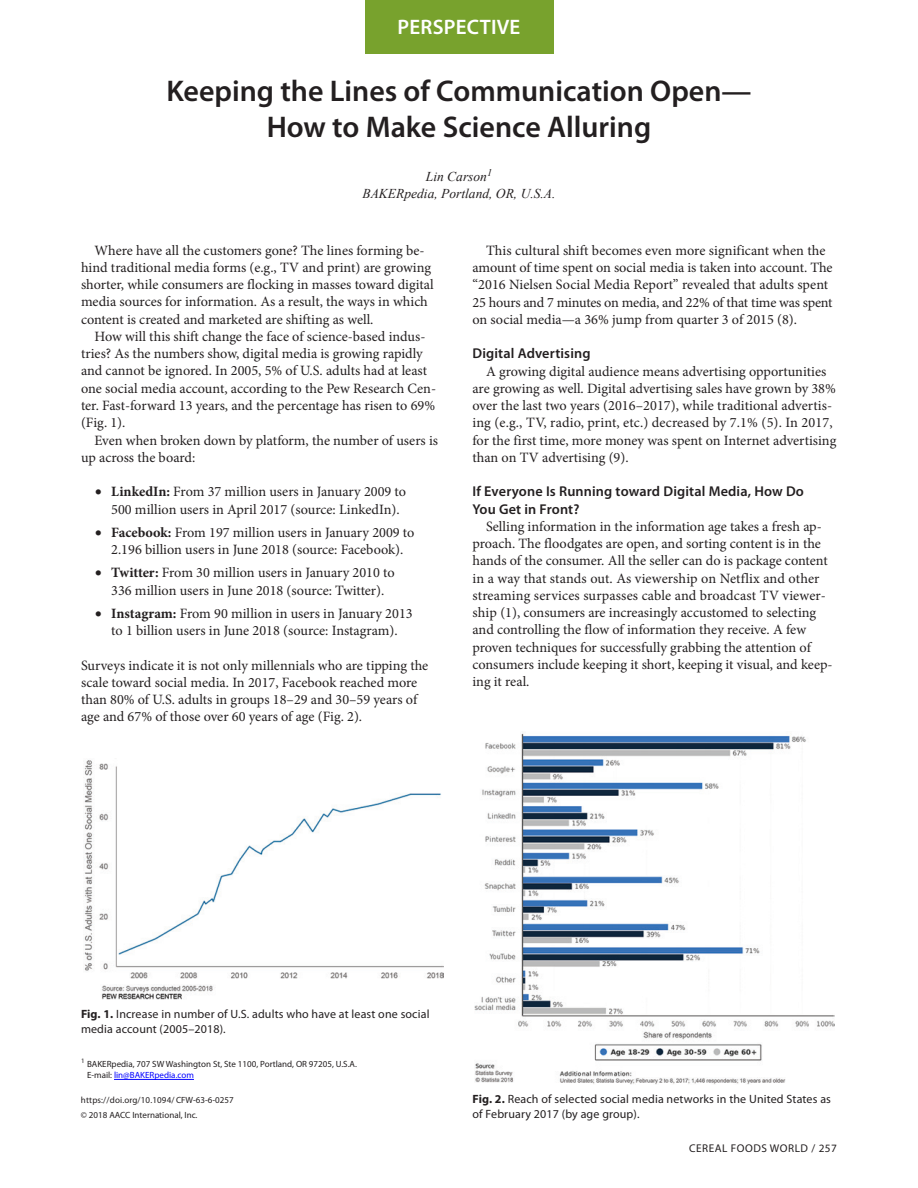
<style>
.page{position:relative;width:918px;height:1188px;background:#fff}
.page>*{position:absolute;margin:0;border:0;box-sizing:border-box;transform-origin:0 0}
.t1{font:600 30px/36px "Myriad Pro";color:#231f20;text-align:center}
.t2{font:600 21px "Myriad Pro";letter-spacing:.01em;color:#fff}
.t3{font:14.25px/17.2px "Minion Pro";color:#231f20}
.t4{font:600 14.25px/17.2px "Myriad Pro";letter-spacing:.01em;color:#231f20}
.t5{font:italic 13.5px/17.2px "Times New Roman";color:#231f20;text-align:center}
.t6{font:12px/15px "Myriad Pro";letter-spacing:.01em;color:#231f20}
.t7{font:11.25px "Myriad Pro";letter-spacing:.045em;color:#231f20}
.t8{font:9px/12px "Myriad Pro";color:#231f20}
.s1{font-weight:700}
.s2{color:#00f}
</style>
<div class="page">
<hr style="left:114px;top:1079px;width:80px;height:1px;background:#00f">
<div style="left:365px;top:0;width:188px;height:54px;background:#78a22d"></div>
<img style="left:84px;top:760px;width:359px;height:239px">
<img style="left:475px;top:733px;width:360px;height:352px">
<h2 class="t2" style="left:398px;top:14px;width:124px">PERSPECTIVE</h2>
<h1 class="t1" style="left:166px;top:72px;width:587px">Keeping the Lines of Communication Open—<br>How to Make Science Alluring</h1>
<p class="t5" style="left:362px;top:168px;width:195px">Lin Carson<sup>1<br></sup>BAKERpedia, Portland, OR, U.S.A.</p>
<p class="t3" style="left:81px;top:242px;width:354px;text-indent:13px">Where have all the customers gone? The lines forming be&shy;hind traditional media forms (e.g., TV and print) are growing shorter, while consumers are flocking in masses toward digital media sources for information. As a result, the ways in which content is created and marketed are shifting as well.</p>
<p class="t3" style="left:81px;top:328px;width:357px;text-indent:13px">How will this shift change the face of science-based indus&shy;tries? As the numbers show, digital media is growing rapidly and cannot be ignored. In 2005, 5% of U.S. adults had at least one social media account, according to the Pew Research Cen&shy;ter. Fast-forward 13 years, and the percentage has risen to 69% (Fig. 1).</p>
<p class="t3" style="left:81px;top:431px;width:359px;text-indent:13px">Even when broken down by platform, the number of users is up across the board:</p>
<p class="t3" style="left:111px;top:483px;width:296px;text-indent:-16px">• <span class="s1">LinkedIn:</span> From 37 million users in January 2009 to<br>500 million users in April 2017 (source: LinkedIn).</p>
<p class="t3" style="left:95px;top:524px;width:321px;text-align:center">• <span class="s1">Facebook:</span> From 197 million users in January 2009 to<br>2.196 billion users in June 2018 (source: Facebook).</p>
<p class="t3" style="left:95px;top:564px;width:301px;text-align:center">• <span class="s1">Twitter:</span> From 30 million users in January 2010 to<br>336 million users in June 2018 (source: Twitter).</p>
<p class="t3" style="left:95px;top:605px;width:319px;text-align:center">• <span class="s1">Instagram:</span> From 90 million in users in January 2013 to 1 billion users in June 2018 (source: Instagram).</p>
<p class="t3" style="left:81px;top:656px;width:349px">Surveys indicate it is not only millennials who are tipping the scale toward social media. In 2017, Facebook reached more than 80% of U.S. adults in groups 18–29 and 30–59 years of age and 67% of those over 60 years of age (Fig. 2).</p>
<p class="t3" style="left:473px;top:242px;width:362px;text-indent:13px">This cultural shift becomes even more significant when the amount of time spent on social media is taken into account. The “2016 Nielsen Social Media Report” revealed that adults spent 25 hours and 7 minutes on media, and 22% of that time was spent on social media—a 36% jump from quarter 3 of 2015 (8).</p>
<p class="t4" style="left:473px;top:345px;width:120px">Digital Advertising</p>
<p class="t3" style="left:473px;top:362px;width:365px;text-indent:13px">A growing digital audience means advertising opportunities are growing as well. Digital advertising sales have grown by 38% over the last two years (2016–2017), while traditional advertis&shy;ing (e.g., TV, radio, print, etc.) decreased by 7.1% (5). In 2017, for the first time, more money was spent on Internet advertising than on TV advertising (9).</p>
<p class="t4" style="left:473px;top:483px;width:333px">If Everyone Is Running toward Digital Media, How Do<br>You Get in Front?</p>
<p class="t3" style="left:473px;top:518px;width:362px;text-indent:13px">Selling information in the information age takes a fresh ap&shy;proach. The floodgates are open, and sorting content is in the hands of the consumer. All the seller can do is package content in a way that stands out. As viewership on Netflix and other streaming services surpasses cable and broadcast TV viewer&shy;ship (1), consumers are increasingly accustomed to selecting and controlling the flow of information they receive. A few proven techniques for successfully grabbing the attention of consumers include keeping it short, keeping it visual, and keep&shy;ing it real.</p>
<p class="t6" style="left:81px;top:1006px;width:350px"><span class="s1">Fig. 1.</span> Increase in number of U.S. adults who have at least one social media account (2005–2018).</p>
<p class="t8" style="left:87px;top:1057px;width:271px;text-indent:-6px"><sup>1</sup> BAKERpedia, 707 SW Washington St, Ste 1100, Portland, OR 97205, U.S.A.<br>E-mail: <span class="s2">lin@BAKERpedia.com</span></p>
<p class="t8" style="left:81px;top:1092px;width:154px;line-height:15.3px">https://doi.org/10.1094/ CFW-63-6-0257 © 2018 AACC International, Inc.</p>
<p class="t6" style="left:472px;top:1091px;width:360px"><span class="s1">Fig. 2.</span> Reach of selected social media networks in the United States as of February 2017 (by age group).</p>
<p class="t7" style="left:689px;top:1141px;width:149px">CEREAL FOODS WORLD / 257</p>
</div>
